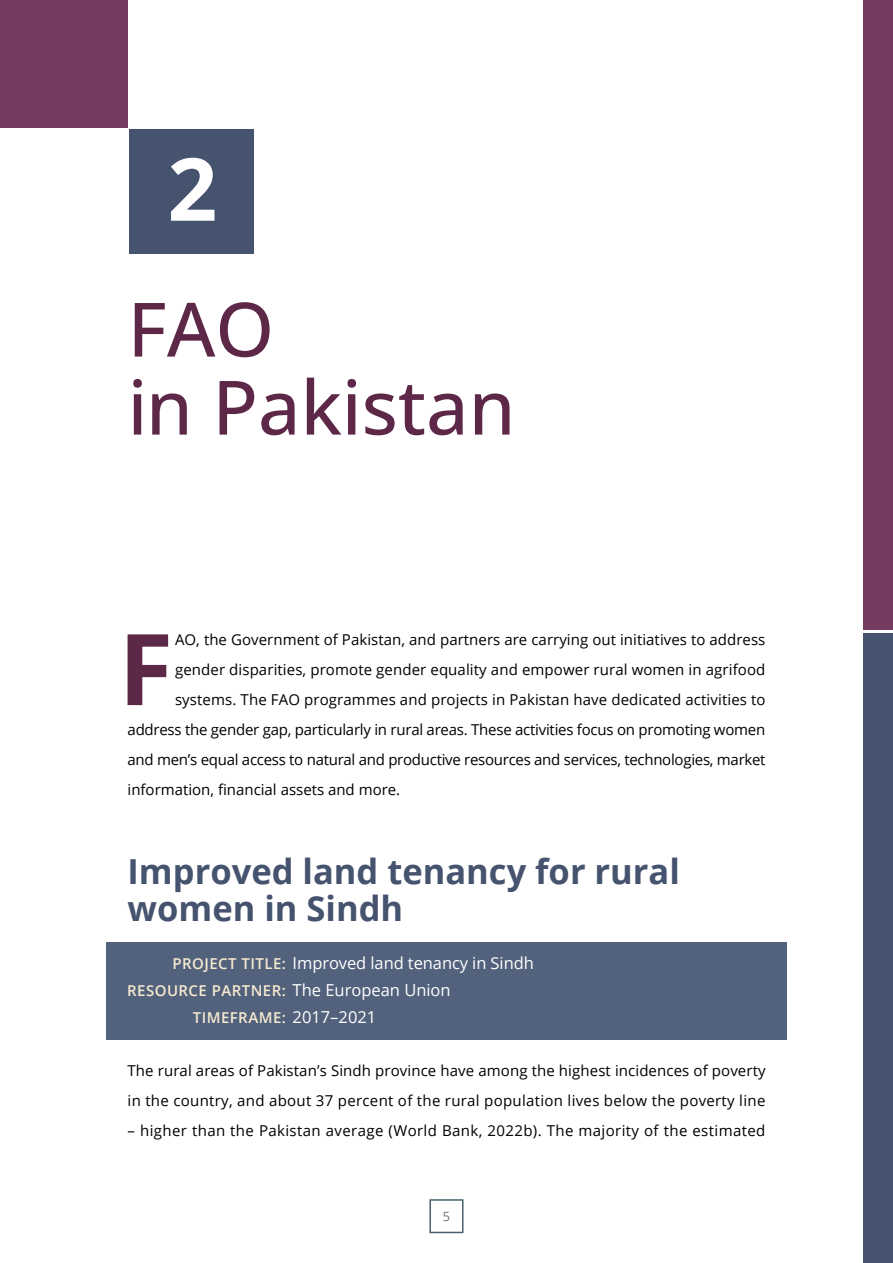
<style>
.page{position:relative;width:893px;height:1263px;background:#fff}
.page>*{position:absolute;margin:0;border:0;box-sizing:border-box;transform-origin:0 0}
.t1{font:700 99px "Open Sans";color:#5d2748}
.t2{font:700 87px "Open Sans";color:#fff}
.t3{font:500 75px/78px "Open Sans";color:#5d2748}
.t4{font:700 34.5px/37.5px "Open Sans";color:#45536f}
.t5{font:16.5px "Open Sans";letter-spacing:-.005em;color:#fff}
.t6{font:15px/30px "Open Sans";letter-spacing:.005em;color:#000}
.t7{font:15px "Open Sans";letter-spacing:-.015em;color:#000}
.t8{font:15px "Open Sans";letter-spacing:-.02em;color:#000}
.t9{font:15px "Open Sans";letter-spacing:.025em;color:#000}
.t10{font:600 15px/26.7px "Open Sans";letter-spacing:.03em;color:#f6ead0;text-align:center}
.t11{font:12.75px "Open Sans";color:#706f6f}
.s1{font-weight:600;font-size:15px;color:#f6ead0}
.s2{font-weight:400;font-size:16.5px;color:#fff}
</style>
<div class="page">
<div style="left:429px;top:1199px;width:34px;height:34px;border:2px solid #46606c"></div>
<div style="left:863px;top:0;width:30px;height:629px;background:#753c5f"></div>
<div style="left:863px;top:634px;width:30px;height:629px;background:#45536f"></div>
<div style="left:0;top:0;width:128px;height:128px;background:#753c5f"></div>
<div style="left:106px;top:942px;width:681px;height:98px;background:#52617c"></div>
<div style="left:129px;top:129px;width:125px;height:125px;background:#45536f"></div>
<h2 class="t2" style="left:168px;top:128px;width:51px">2</h2>
<h3 class="t3" style="left:128px;top:288px;width:389px">FAO<br>in Pakistan</h3>
<h1 class="t1" style="left:119px;top:599px;width:56px">F</h1>
<p class="t6" style="left:175px;top:624px;width:592px">AO, the Government of Pakistan, and partners are carrying out initiatives to address</p>
<p class="t6" style="left:175px;top:654px;width:592px">gender disparities, promote gender equality and empower rural women in agrifood</p>
<p class="t6" style="left:175px;top:684px;width:592px">systems. The FAO programmes and projects in Pakistan have dedicated activities to</p>
<p class="t7" style="left:128px;top:719px;width:639px">address the gender gap, particularly in rural areas. These activities focus on promoting women</p>
<p class="t8" style="left:128px;top:749px;width:639px">and men’s equal access to natural and productive resources and services, technologies, market</p>
<p class="t6" style="left:128px;top:774px;width:274px">information, financial assets and more.</p>
<h3 class="t4" style="left:128px;top:851px;width:554px">Improved land tenancy for rural women in Sindh</h3>
<p class="t5" style="left:173px;top:952px;width:363px"><span class="s1">PROJECT TITLE:</span> Improved land tenancy in Sindh</p>
<p class="t10" style="left:127px;top:977px;width:325px">RESOURCE PARTNER: <span class="s2">The European Union<br></span>TIMEFRAME: <span class="s2">2017–2021</span></p>
<p class="t6" style="left:128px;top:1055px;width:640px">The rural areas of Pakistan’s Sindh province have among the highest incidences of poverty in the country, and about 37 percent of the rural population lives below the poverty line</p>
<p class="t9" style="left:128px;top:1120px;width:639px">– higher than the Pakistan average (World Bank, 2022b). The majority of the estimated</p>
<p class="t11" style="left:443px;top:1207px;width:9px">5</p>
</div>
